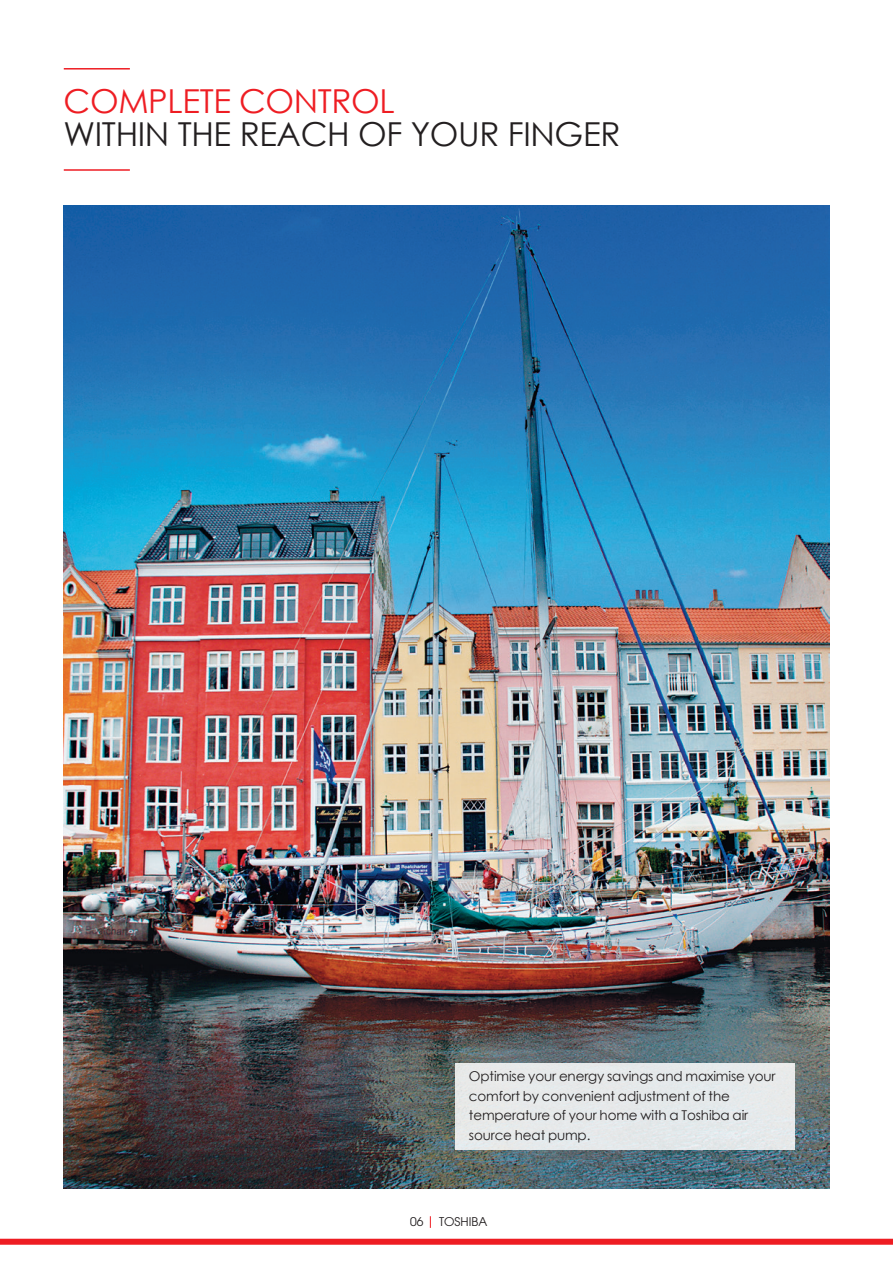
<style>
.page{position:relative;width:893px;height:1263px;background:#fff}
.page>*{position:absolute;margin:0;border:0;box-sizing:border-box;transform-origin:0 0}
.t1{font:33px/33px "Century Gothic";letter-spacing:-.01em;color:#231f20}
.t2{font:13.5px/19.5px "Century Gothic";letter-spacing:-.01em;color:#231f20}
.t3{font:12px "ITC Avant Garde Pro";color:#231f20}
.s1{color:#ee1d23}
</style>
<div class="page">
<svg style="left:430px;top:1216px;width:1px;height:12px"></svg>
<div style="left:0;top:1239px;width:893px;height:6px;background:#ee1d23"></div>
<hr style="left:64px;top:169px;width:66px;height:2px;background:#ee1d23">
<hr style="left:64px;top:68px;width:66px;height:2px;background:#ee1d23">
<img style="left:64px;top:205px;width:765px;height:983px">
<div style="left:455px;top:1063px;width:340px;height:87px;background:#e6e9ea"></div>
<p class="t1" style="left:64px;top:84px;width:558px"><span class="s1">COMPLETE CONTROL<br></span>WITHIN THE REACH OF YOUR FINGER</p>
<p class="t2" style="left:469px;top:1066px;width:308px">Optimise your energy savings and maximise your comfort by convenient adjustment of the temperature of your home with a Toshiba air source heat pump.</p>
<p class="t3" style="left:410px;top:1214px;width:15px">06</p>
<p class="t3" style="left:439px;top:1214px;width:50px">TOSHIBA</p>
</div>
